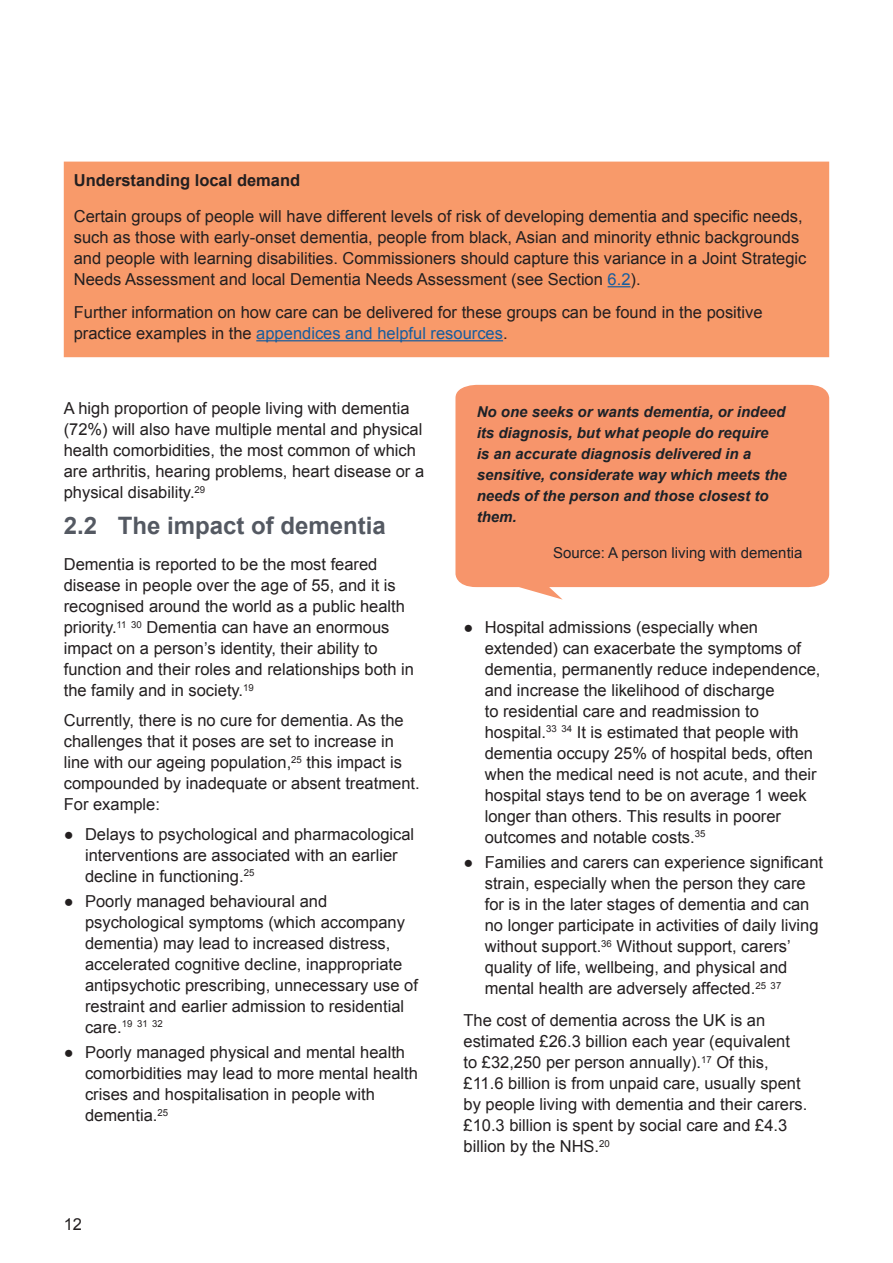
<style>
.page{position:relative;width:893px;height:1263px;background:#fff}
.page>*{position:absolute;margin:0;border:0;box-sizing:border-box;transform-origin:0 0}
.t1{font:700 24px "Arial";color:#545962}
.t2{font:16.5px/21px "Arial";color:#231f20}
.t3{font:700 16.5px "Arial";color:#231f20}
.t4{font:italic 700 15px/21px "Arial";color:#1d2228}
.Quote_source{font:15px "Arial";color:#1d2228}
.t5{font:9.6px "Arial";color:#231f20}
.s1{color:#175d9e}
.s2{font-size:16.5px}
</style>
<div class="page">
<div style="left:65px;top:162px;width:763px;height:194px;background:#f89a6a"></div>
<svg style="left:608px;top:286px;width:22px;height:1px"></svg>
<hr style="left:256px;top:340px;width:247px;height:1px;background:#175d9e">
<div style="left:64px;top:162px;width:765px;height:195px;border:2px solid #f89a6a"></div>
<div style="left:455px;top:385px;width:374px;height:215px;background:#f7956b"></div>
<p class="t3" style="left:74px;top:169px;width:228px">Understanding local demand</p>
<p class="t2" style="left:74px;top:206px;width:734px">Certain groups of people will have different levels of risk of developing dementia and specific needs, such as those with early-onset dementia, people from black, Asian and minority ethnic backgrounds and people with learning disabilities. Commissioners should capture this variance in a Joint Strategic Needs Assessment and local Dementia Needs Assessment (see Section <span class="s1">6.2</span>).</p>
<p class="t2" style="left:74px;top:302px;width:690px">Further information on how care can be delivered for these groups can be found in the positive practice examples in the <span class="s1">appendices and helpful resources</span>.</p>
<p class="t2" style="left:64px;top:398px;width:362px">A high proportion of people living with dementia (72%) will also have multiple mental and physical health comorbidities, the most common of which are arthritis, hearing problems, heart disease or a physical disability.<sup>29</sup></p>
<p class="t1" style="left:64px;top:509px;width:324px">2.2 The impact of dementia</p>
<p class="t2" style="left:64px;top:554px;width:352px">Dementia is reported to be the most feared disease in people over the age of 55, and it is recognised around the world as a public health priority.<sup>11</sup> <sup>30</sup> Dementia can have an enormous impact on a person’s identity, their ability to function and their roles and relationships both in the family and in society.<sup>19</sup></p>
<p class="t2" style="left:64px;top:710px;width:357px">Currently, there is no cure for dementia. As the challenges that it poses are set to increase in line with our ageing population,<sup>25</sup> this impact is compounded by inadequate or absent treatment.<br>For example:</p>
<p class="t2" style="left:85px;top:823px;width:331px;text-indent:-21px">● Delays to psychological and pharmacological interventions are associated with an earlier decline in functioning.<sup>25</sup></p>
<p class="t2" style="left:85px;top:891px;width:334px;text-indent:-21px">● Poorly managed behavioural and psychological symptoms (which accompany dementia) may lead to increased distress, accelerated cognitive decline, inappropriate antipsychotic prescribing, unnecessary use of restraint and earlier admission to residential</p>
<p class="t5" style="left:85px;top:1018px;width:79px"><span class="s2">care.</span>19 31 32</p>
<p class="t2" style="left:85px;top:1042px;width:334px;text-indent:-21px">● Poorly managed physical and mental health comorbidities may lead to more mental health crises and hospitalisation in people with dementia.<sup>25</sup></p>
<p class="t2" style="left:64px;top:1214px;width:20px">12</p>
<p class="t4" style="left:477px;top:402px;width:312px">No one seeks or wants dementia, or indeed its diagnosis, but what people do require<br>is an accurate diagnosis delivered in a sensitive, considerate way which meets the needs of the person and those closest to them.</p>
<p class="Quote_source" style="left:553px;top:543px;width:251px">Source: A person living with dementia</p>
<p class="t2" style="left:485px;top:617px;width:337px;text-indent:-21px">● Hospital admissions (especially when extended) can exacerbate the symptoms of dementia, permanently reduce independence, and increase the likelihood of discharge<br>to residential care and readmission to hospital.<sup>33</sup> <sup>34</sup> It is estimated that people with dementia occupy 25% of hospital beds, often when the medical need is not acute, and their hospital stays tend to be on average 1 week longer than others. This results in poorer outcomes and notable costs.<sup>35</sup></p>
<p class="t2" style="left:485px;top:852px;width:340px;text-indent:-21px">● Families and carers can experience significant strain, especially when the person they care for is in the later stages of dementia and can no longer participate in activities of daily living without support.<sup>36</sup> Without support, carers’ quality of life, wellbeing, and physical and mental health are adversely affected.<sup>25</sup> <sup>37</sup></p>
<p class="t2" style="left:463px;top:1010px;width:345px">The cost of dementia across the UK is an estimated £26.3 billion each year (equivalent to £32,250 per person annually).<sup>17</sup> Of this, £11.6 billion is from unpaid care, usually spent by people living with dementia and their carers. £10.3 billion is spent by social care and £4.3 billion by the NHS.<sup>20</sup></p>
</div>
